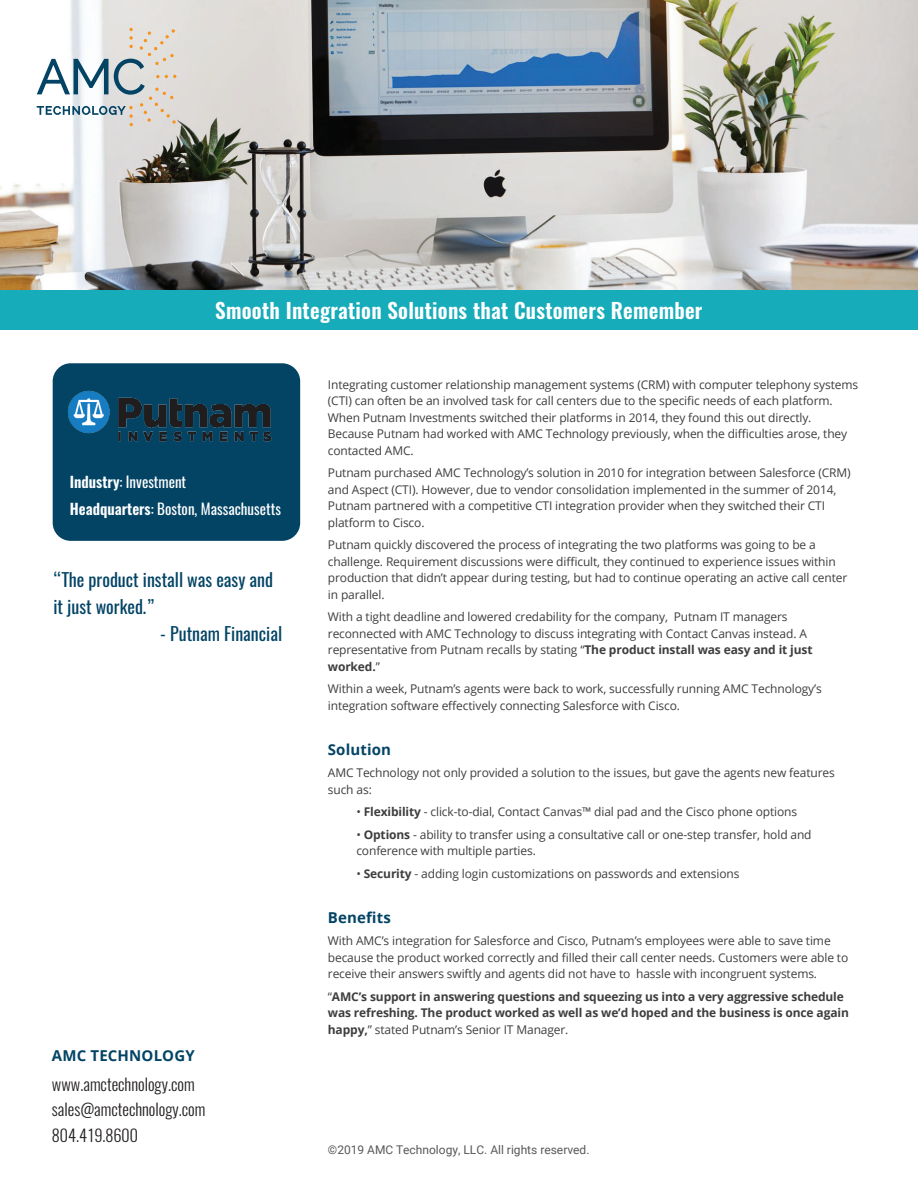
<style>
.page{position:relative;width:918px;height:1188px;background:#fff}
.page>*{position:absolute;margin:0;border:0;box-sizing:border-box;transform-origin:0 0}
.t1{font:600 21px "Oswald";letter-spacing:.01em;color:#fff}
.t2{font:18px/27px "Oswald";color:#034465}
.t3{font:300 16.5px/25.5px "Oswald";color:#231f20}
.t4{font:15px/27px "Oswald";color:#fff}
.t5{font:700 15px "Open Sans";letter-spacing:.01em;color:#034465}
.t6{font:12px/16.5px "Open Sans";letter-spacing:-.01em;color:#3e3e3f}
.t7{font:700 12px/16.5px "Open Sans";letter-spacing:-.01em;color:#3e3e3f}
.t8{font:12px "Roboto";color:#57585a}
.s1{font-weight:600}
.s2{font-weight:700}
.s3{font-weight:400}
</style>
<div class="page">
<img style="left:0;top:0;width:918px;height:291px">
<div style="left:0;top:291px;width:918px;height:39px;background:#17acba"></div>
<div style="left:53px;top:363px;width:247px;height:178px;background:#034465;border-radius:18px"></div>
<svg style="left:37px;top:28px;width:139px;height:98px"></svg>
<img style="left:68px;top:390px;width:204px;height:52px">
<h1 class="t1" style="left:215px;top:296px;width:489px">Smooth Integration Solutions that Customers Remember</h1>
<p class="t4" style="left:70px;top:468px;width:213px"><span class="s1">Industry</span>: Investment<br><span class="s1">Headquarters</span>: Boston, Massachusetts</p>
<h2 class="t2" style="left:53px;top:567px;width:221px">“The product install was easy and it just worked.”</h2>
<h2 class="t2" style="left:160px;top:621px;width:123px">- Putnam Financial</h2>
<p class="t5" style="left:52px;top:1045px;width:144px">AMC TECHNOLOGY</p>
<h3 class="t3" style="left:52px;top:1071px;width:155px">www.amctechnology.com sales@amctechnology.com<br>804.419.8600</h3>
<p class="t6" style="left:328px;top:376px;width:532px">Integrating customer relationship management systems (CRM) with computer telephony systems (CTI) can often be an involved task for call centers due to the specific needs of each platform.<br>When Putnam Investments switched their platforms in 2014, they found this out directly.<br>Because Putnam had worked with AMC Technology previously, when the difficulties arose, they contacted AMC.</p>
<p class="t6" style="left:328px;top:464px;width:524px">Putnam purchased AMC Technology’s solution in 2010 for integration between Salesforce (CRM) and Aspect (CTI). However, due to vendor consolidation implemented in the summer of 2014, Putnam partnered with a competitive CTI integration provider when they switched their CTI platform to Cisco.</p>
<p class="t6" style="left:328px;top:536px;width:521px">Putnam quickly discovered the process of integrating the two platforms was going to be a challenge. Requirement discussions were difficult, they continued to experience issues within production that didn’t appear during testing, but had to continue operating an active call center in parallel.</p>
<p class="t6" style="left:328px;top:608px;width:486px">With a tight deadline and lowered credability for the company, Putnam IT managers reconnected with AMC Technology to discuss integrating with Contact Canvas instead. A representative from Putnam recalls by stating “<span class="s2">The product install was easy and it just worked.</span>”</p>
<p class="t6" style="left:328px;top:680px;width:495px">Within a week, Putnam’s agents were back to work, successfully running AMC Technology’s integration software effectively connecting Salesforce with Cisco.</p>
<p class="t5" style="left:328px;top:739px;width:65px">Solution</p>
<p class="t6" style="left:328px;top:764px;width:508px">AMC Technology not only provided a solution to the issues, but gave the agents new features such as:</p>
<p class="t6" style="left:356px;top:803px;width:442px">• <span class="s2">Flexibility</span> - click-to-dial, Contact Canvas™ dial pad and the Cisco phone options</p>
<p class="t6" style="left:356px;top:826px;width:457px">• <span class="s2">Options</span> - ability to transfer using a consultative call or one-step transfer, hold and conference with multiple parties.</p>
<p class="t6" style="left:356px;top:865px;width:385px">• <span class="s2">Security</span> - adding login customizations on passwords and extensions</p>
<p class="t5" style="left:328px;top:907px;width:64px">Benefits</p>
<p class="t6" style="left:328px;top:932px;width:522px">With AMC’s integration for Salesforce and Cisco, Putnam’s employees were able to save time because the product worked correctly and filled their call center needs. Customers were able to receive their answers swiftly and agents did not have to hassle with incongruent systems.</p>
<p class="t7" style="left:328px;top:988px;width:522px"><span class="s3">“</span>AMC’s support in answering questions and squeezing us into a very aggressive schedule was refreshing. The product worked as well as we’d hoped and the business is once again happy,<span class="s3">” stated Putnam’s Senior IT Manager.</span></p>
<p class="t8" style="left:328px;top:1141px;width:263px">©2019 AMC Technology, LLC. All rights reserved.</p>
</div>
